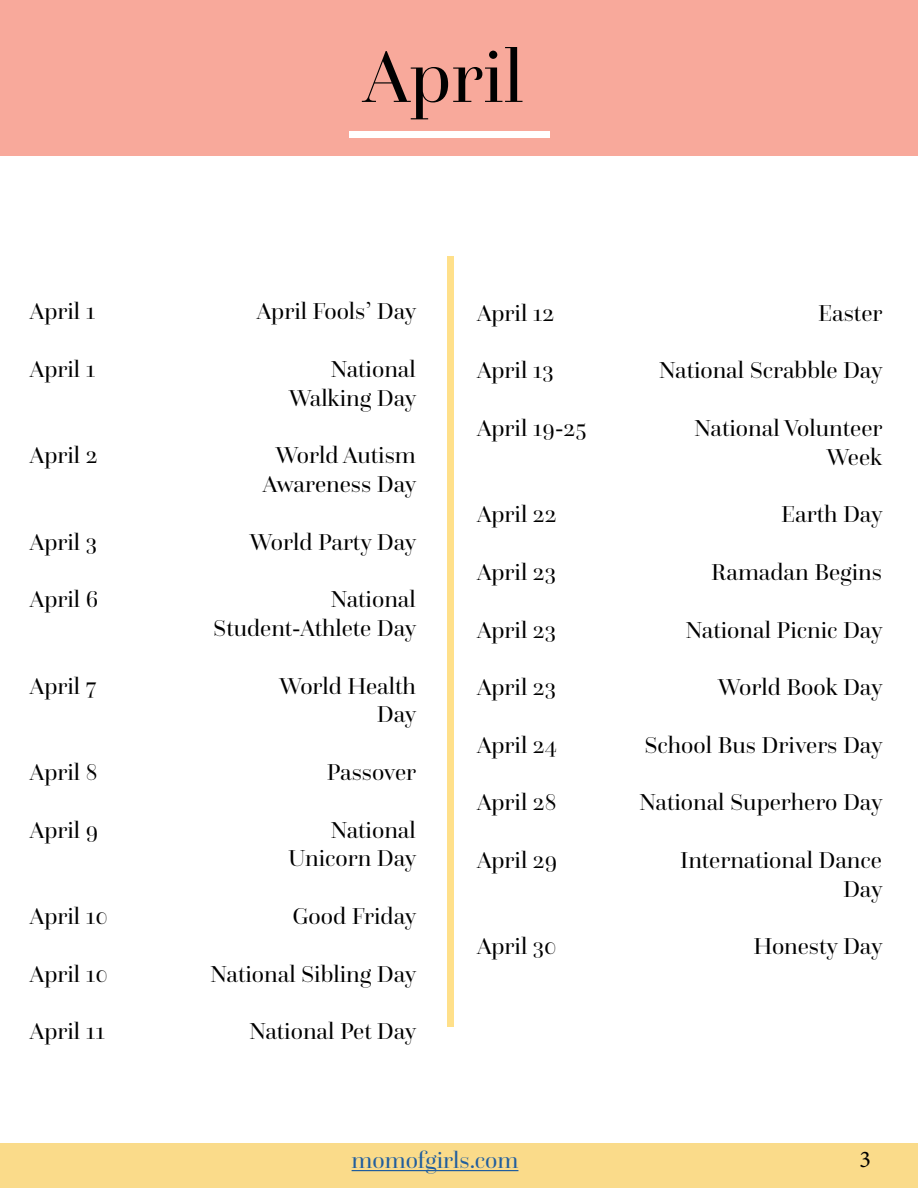
<style>
.page{position:relative;width:918px;height:1188px;background:#fff}
.page>*{position:absolute;margin:0;border:0;box-sizing:border-box;transform-origin:0 0}
.t1{font:76.5px "Questa Grande";color:#000101}
.t2{font:24px/28.8px "Questa Grande";color:#000;text-align:right}
.t3{font:24px "Questa Grande";color:#215e9e}
.t4{font:24px "Minion Pro";color:#000}
</style>
<div class="page">
<div style="left:0;top:0;width:918px;height:155px;background:#f8a99b"></div>
<div style="left:349px;top:131px;width:200px;height:7px;background:#fff"></div>
<div style="left:0;top:1143px;width:918px;height:45px;background:#fadb8a"></div>
<div style="left:447px;top:256px;width:7px;height:771px;background:#ffe08a"></div>
<hr style="left:352px;top:1170px;width:166px;height:1px;background:#215e9e">
<h1 class="t1" style="left:363px;top:31px;width:162px">April</h1>
<p class="t2" style="left:30px;top:297px;width:67px">April 1</p>
<p class="t2" style="left:257px;top:297px;width:161px">April Fools’ Day</p>
<p class="t2" style="left:30px;top:354px;width:67px">April 1</p>
<p class="t2" style="left:289px;top:354px;width:129px">National<br>Walking Day</p>
<p class="t2" style="left:30px;top:441px;width:69px">April 2</p>
<p class="t2" style="left:263px;top:441px;width:155px;text-align:center">World Autism<br>Awareness Day</p>
<p class="t2" style="left:30px;top:527px;width:69px">April 3</p>
<p class="t2" style="left:250px;top:527px;width:168px">World Party Day</p>
<p class="t2" style="left:30px;top:585px;width:70px">April 6</p>
<p class="t2" style="left:213px;top:585px;width:205px">National<br>Student-Athlete Day</p>
<p class="t2" style="left:30px;top:671px;width:68px">April 7</p>
<p class="t2" style="left:279px;top:671px;width:139px">World Health<br>Day</p>
<p class="t2" style="left:30px;top:758px;width:69px">April 8</p>
<p class="t2" style="left:327px;top:758px;width:91px">Passover</p>
<p class="t2" style="left:30px;top:815px;width:70px">April 9</p>
<p class="t2" style="left:288px;top:815px;width:130px">National<br>Unicorn Day</p>
<p class="t2" style="left:30px;top:902px;width:79px">April 10</p>
<p class="t2" style="left:292px;top:902px;width:125px">Good Friday</p>
<p class="t2" style="left:30px;top:959px;width:79px">April 10</p>
<p class="t2" style="left:210px;top:959px;width:208px">National Sibling Day</p>
<p class="t2" style="left:30px;top:1017px;width:76px">April 11</p>
<p class="t2" style="left:249px;top:1017px;width:169px">National Pet Day</p>
<p class="t2" style="left:477px;top:298px;width:79px">April 12</p>
<p class="t2" style="left:818px;top:298px;width:66px">Easter</p>
<p class="t2" style="left:477px;top:356px;width:78px">April 13</p>
<p class="t2" style="left:659px;top:356px;width:225px">National Scrabble Day</p>
<p class="t2" style="left:477px;top:414px;width:111px">April 19-25</p>
<p class="t2" style="left:694px;top:414px;width:190px">National Volunteer<br>Week</p>
<p class="t2" style="left:477px;top:500px;width:81px">April 22</p>
<p class="t2" style="left:781px;top:500px;width:103px">Earth Day</p>
<p class="t2" style="left:477px;top:558px;width:81px">April 23</p>
<p class="t2" style="left:711px;top:558px;width:172px">Ramadan Begins</p>
<p class="t2" style="left:477px;top:615px;width:81px">April 23</p>
<p class="t2" style="left:686px;top:615px;width:199px">National Picnic Day</p>
<p class="t2" style="left:477px;top:673px;width:81px">April 23</p>
<p class="t2" style="left:718px;top:673px;width:166px">World Book Day</p>
<p class="t2" style="left:477px;top:730px;width:82px">April 24</p>
<p class="t2" style="left:644px;top:730px;width:240px">School Bus Drivers Day</p>
<p class="t2" style="left:477px;top:788px;width:81px">April 28</p>
<p class="t2" style="left:639px;top:788px;width:245px">National Superhero Day</p>
<p class="t2" style="left:477px;top:846px;width:82px">April 29</p>
<p class="t2" style="left:680px;top:846px;width:204px">International Dance<br>Day</p>
<p class="t2" style="left:477px;top:932px;width:81px">April 30</p>
<p class="t2" style="left:753px;top:932px;width:131px">Honesty Day</p>
<p class="t3" style="left:352px;top:1146px;width:168px">momofgirls.com</p>
<p class="t4" style="left:860px;top:1143px;width:13px">3</p>
</div>
